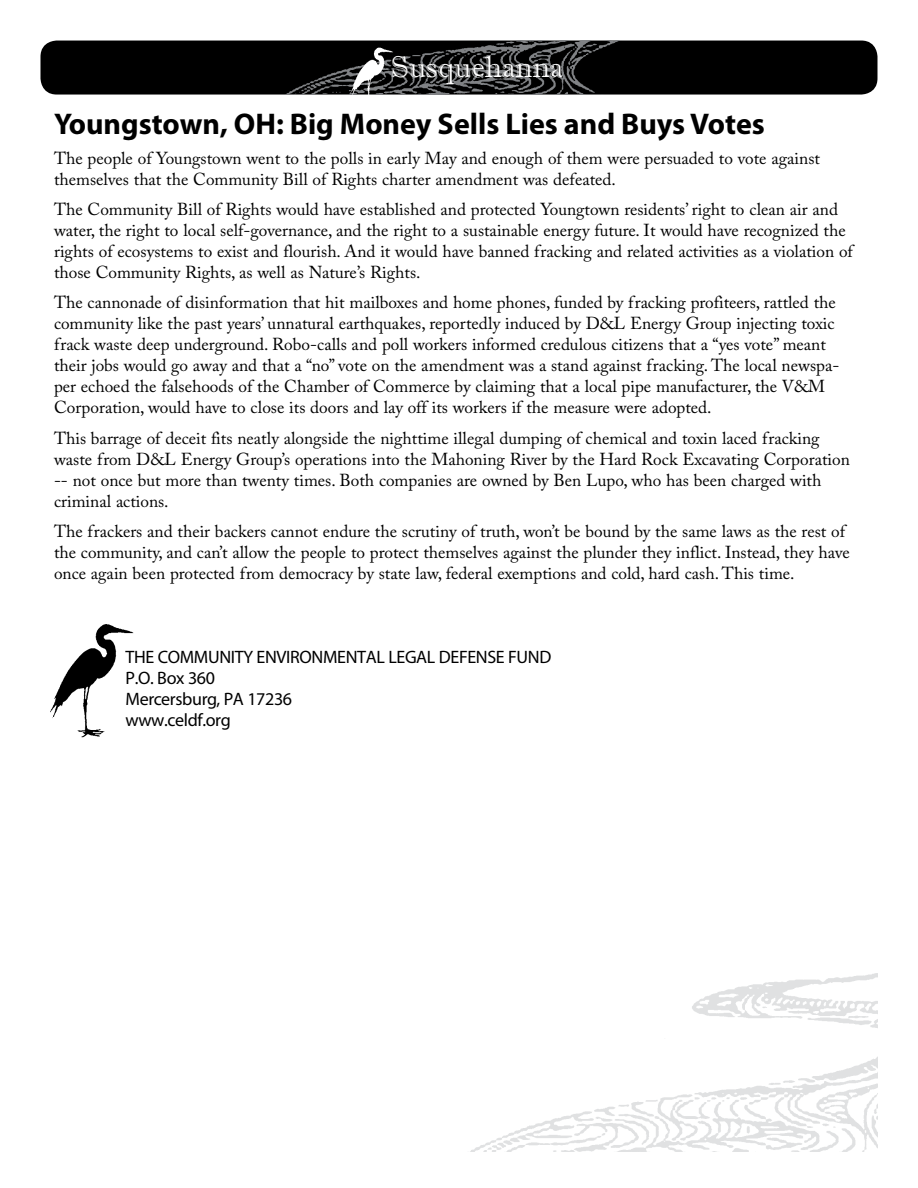
<style>
.page{position:relative;width:918px;height:1188px;background:#fff}
.page>*{position:absolute;margin:0;border:0;box-sizing:border-box;transform-origin:0 0}
.t1{font:700 30px "Myriad Pro";color:#000}
.t2{font:30px "Imprint MT Shadow";color:#fff}
.t3{font:18px/21px "Myriad Pro";letter-spacing:-.02em;color:#000}
.t4{font:17.25px/21px "Adobe Caslon Pro";color:#000}
</style>
<div class="page">
<div style="left:40px;top:41px;width:838px;height:54px;background:#000;border-radius:16px"></div>
<img style="left:276px;top:41px;width:389px;height:54px">
<img style="left:347px;top:46px;width:48px;height:49px">
<img style="left:470px;top:973px;width:408px;height:179px">
<img style="left:50px;top:624px;width:84px;height:114px">
<h1 class="t2" style="left:391px;top:49px;width:174px">Susquehanna</h1>
<h1 class="t1" style="left:54px;top:104px;width:712px">Youngstown, OH: Big Money Sells Lies and Buys Votes</h1>
<p class="t4" style="left:54px;top:147px;width:768px">The people of Youngstown went to the polls in early May and enough of them were persuaded to vote against themselves that the Community Bill of Rights charter amendment was defeated.</p>
<p class="t4" style="left:54px;top:199px;width:800px">The Community Bill of Rights would have established and protected Youngtown residents’ right to clean air and water, the right to local self-governance, and the right to a sustainable energy future. It would have recognized the rights of ecosystems to exist and flourish. And it would have banned fracking and related activities as a violation of those Community Rights, as well as Nature’s Rights.</p>
<p class="t4" style="left:54px;top:292px;width:787px">The cannonade of disinformation that hit mailboxes and home phones, funded by fracking profiteers, rattled the community like the past years’ unnatural earthquakes, reportedly induced by D&amp;L Energy Group injecting toxic frack waste deep underground. Robo-calls and poll workers informed credulous citizens that a “yes vote” meant their jobs would go away and that a “no” vote on the amendment was a stand against fracking. The local newspa&shy;per echoed the falsehoods of the Chamber of Commerce by claiming that a local pipe manufacturer, the V&amp;M Corporation, would have to close its doors and lay off its workers if the measure were adopted.</p>
<p class="t4" style="left:54px;top:427px;width:797px">This barrage of deceit fits neatly alongside the nighttime illegal dumping of chemical and toxin laced fracking waste from D&amp;L Energy Group’s operations into the Mahoning River by the Hard Rock Excavating Corporation -- not once but more than twenty times. Both companies are owned by Ben Lupo, who has been charged with criminal actions.</p>
<p class="t4" style="left:54px;top:520px;width:797px">The frackers and their backers cannot endure the scrutiny of truth, won’t be bound by the same laws as the rest of the community, and can’t allow the people to protect themselves against the plunder they inflict. Instead, they have once again been protected from democracy by state law, federal exemptions and cold, hard cash. This time.</p>
<p class="t3" style="left:125px;top:646px;width:427px">THE COMMUNITY ENVIRONMENTAL LEGAL DEFENSE FUND<br>P.O. Box 360<br>Mercersburg, PA 17236<br>www.celdf.org</p>
</div>
